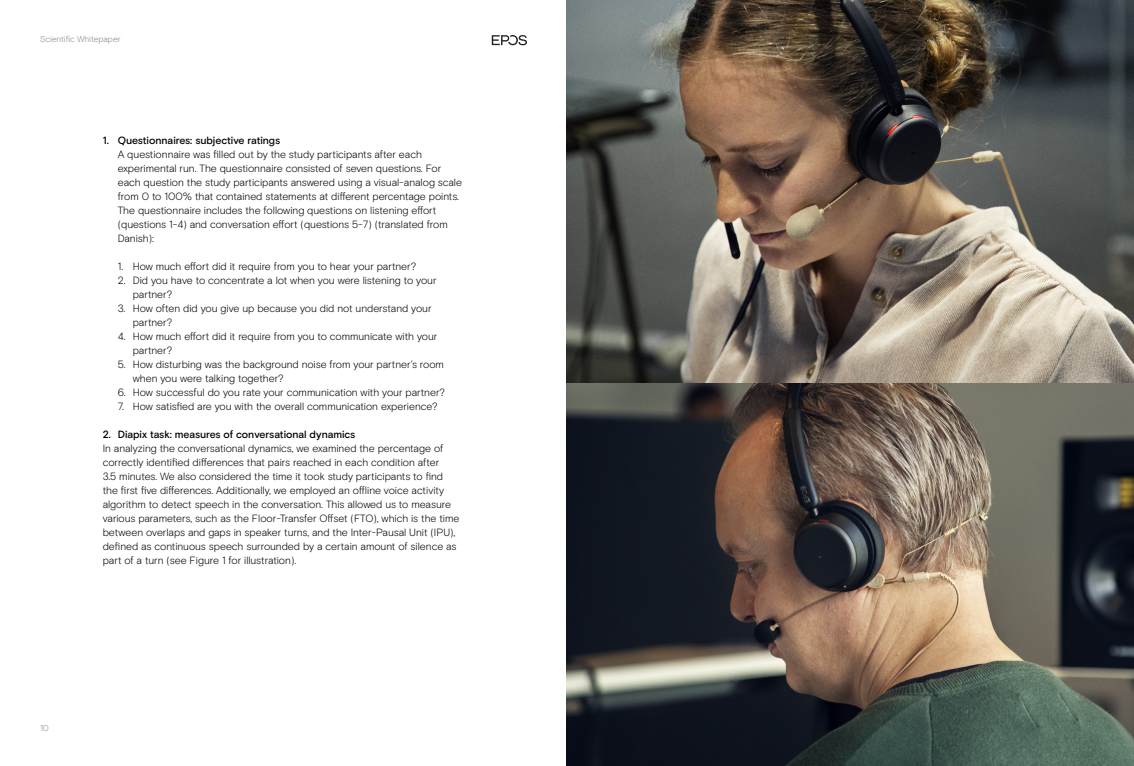
<style>
.page{position:relative;width:1134px;height:766px;background:#fff}
.page>*{position:absolute;margin:0;border:0;box-sizing:border-box;transform-origin:0 0}
.Sub_body_copy{font:300 10.5px/14px "EPOS Basis";letter-spacing:-.005em;color:#000}
.t1{font:500 10.5px "EPOS Basis";color:#000}
.t2{font:300 8.5px "EPOS Basis";color:#898989}
</style>
<div class="page">
<svg style="left:492px;top:35px;width:35px;height:10px"></svg>
<img style="left:567px;top:0;width:567px;height:765px">
<p class="t2" style="left:40px;top:34px;width:82px">Scientific Whitepaper</p>
<p class="t1" style="left:103px;top:134px;width:179px">1. Questionnaires: subjective ratings</p>
<p class="Sub_body_copy" style="left:118px;top:147px;width:346px">A questionnaire was filled out by the study participants after each experimental run. The questionnaire consisted of seven questions. For each question the study participants answered using a visual-analog scale from 0 to 100% that contained statements at different percentage points.</p>
<p class="Sub_body_copy" style="left:118px;top:203px;width:331px">The questionnaire includes the following questions on listening effort (questions 1-4) and conversation effort (questions 5-7) (translated from<br>Danish):</p>
<p class="Sub_body_copy" style="left:118px;top:259px;width:300px">1. How much effort did it require from you to hear your partner?</p>
<p class="Sub_body_copy" style="left:133px;top:273px;width:305px;text-indent:-15px">2. Did you have to concentrate a lot when you were listening to your partner?</p>
<p class="Sub_body_copy" style="left:133px;top:301px;width:300px;text-indent:-15px">3. How often did you give up because you did not understand your partner?</p>
<p class="Sub_body_copy" style="left:133px;top:329px;width:306px;text-indent:-15px">4. How much effort did it require from you to communicate with your partner?</p>
<p class="Sub_body_copy" style="left:133px;top:357px;width:313px;text-indent:-15px">5. How disturbing was the background noise from your partner’s room when you were talking together?</p>
<p class="Sub_body_copy" style="left:118px;top:385px;width:329px">6. How successful do you rate your communication with your partner?</p>
<p class="Sub_body_copy" style="left:118px;top:399px;width:321px">7. How satisfied are you with the overall communication experience?</p>
<p class="t1" style="left:103px;top:428px;width:254px">2. Diapix task: measures of conversational dynamics</p>
<p class="Sub_body_copy" style="left:103px;top:441px;width:358px">In analyzing the conversational dynamics, we examined the percentage of correctly identified differences that pairs reached in each condition after<br>3.5 minutes. We also considered the time it took study participants to find the first five differences. Additionally, we employed an offline voice activity algorithm to detect speech in the conversation. This allowed us to measure various parameters, such as the Floor-Transfer Offset (FTO), which is the time between overlaps and gaps in speaker turns, and the Inter-Pausal Unit (IPU), defined as continuous speech surrounded by a certain amount of silence as part of a turn (see Figure 1 for illustration).</p>
<p class="t2" style="left:40px;top:722px;width:10px">10</p>
</div>
